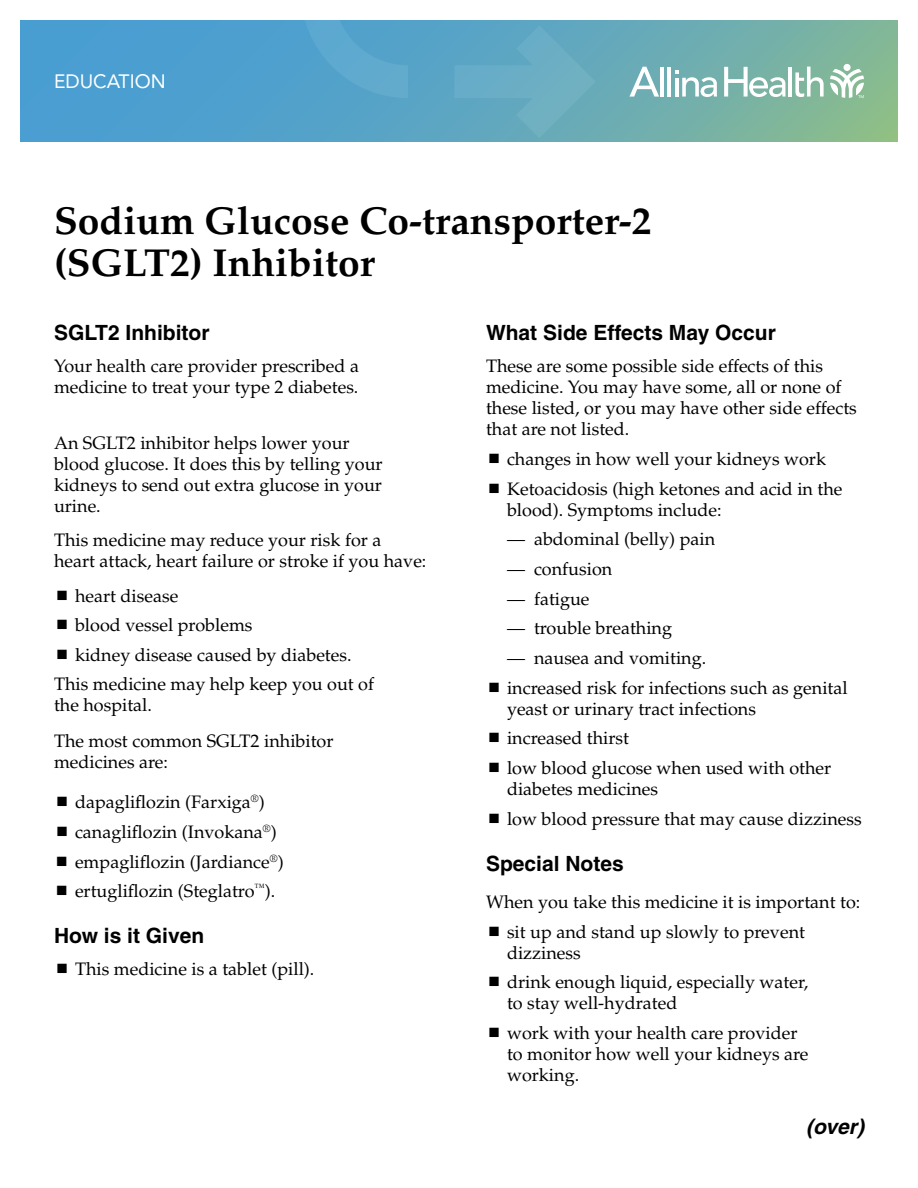
<style>
.page{position:relative;width:918px;height:1188px;background:#fff}
.page>*{position:absolute;margin:0;border:0;box-sizing:border-box;transform-origin:0 0}
.t1{font:700 39px/42px "Palatino";color:#000}
.t2{font:700 21px "Helvetica";color:#000}
.t3{font:italic 700 21px "Helvetica";color:#000}
.t4{font:19.2px "Avenir LT Std";color:#fff}
.t5{font:18px/21px "Palatino";color:#000}
</style>
<div class="page">
<svg style="left:20px;top:20px;width:878px;height:122px;background:#5fa7bc"></svg>
<svg style="left:830px;top:69px;width:34px;height:29px"></svg>
<div style="left:844px;top:64px;width:7px;height:7px;background:#fff;border-radius:50%"></div>
<hr style="left:660px;top:67px;width:4px;height:30px;background:#fff">
<hr style="left:667px;top:67px;width:4px;height:30px;background:#fff">
<hr style="left:789px;top:67px;width:3px;height:30px;background:#fff">
<svg style="left:795px;top:67px;width:29px;height:30px"></svg>
<svg style="left:675px;top:71px;width:42px;height:26px"></svg>
<svg style="left:629px;top:67px;width:30px;height:30px"></svg>
<svg style="left:724px;top:67px;width:62px;height:30px"></svg>
<svg style="left:454px;top:25px;width:142px;height:113px;background:#65aac1"></svg>
<svg style="left:301px;top:20px;width:127px;height:78px;background:#57a4cb"></svg>
<p class="t4" style="left:54px;top:70px;width:113px">EDUCATION</p>
<h1 class="t1" style="left:54px;top:200px;width:599px">Sodium Glucose Co-transporter-2 (SGLT2) Inhibitor</h1>
<p class="t2" style="left:54px;top:320px;width:157px">SGLT2 Inhibitor</p>
<p class="t5" style="left:54px;top:356px;width:307px">Your health care provider prescribed a medicine to treat your type 2 diabetes.</p>
<p class="t5" style="left:54px;top:432px;width:330px">An SGLT2 inhibitor helps lower your blood glucose. It does this by telling your kidneys to send out extra glucose in your urine.</p>
<p class="t5" style="left:54px;top:530px;width:374px">This medicine may reduce your risk for a heart attack, heart failure or stroke if you have:</p>
<p class="t5" style="left:75px;top:585px;width:105px">heart disease</p>
<p class="t5" style="left:75px;top:615px;width:179px">blood vessel problems</p>
<p class="t5" style="left:75px;top:645px;width:278px">kidney disease caused by diabetes.</p>
<p class="t5" style="left:54px;top:674px;width:322px">This medicine may help keep you out of</p>
<p class="t5" style="left:54px;top:688px;width:281px;line-height:35.4px">the hospital.<br>The most common SGLT2 inhibitor</p>
<p class="t5" style="left:54px;top:752px;width:116px">medicines are:</p>
<p class="t5" style="left:75px;top:788px;width:210px;line-height:29.5px">dapagliflozin (Farxiga<sup>®</sup>) canagliflozin (Invokana<sup>®</sup>) empagliflozin (Jardiance<sup>®</sup>) ertugliflozin (Steglatro<sup>™</sup>).</p>
<p class="t2" style="left:54px;top:923px;width:152px">How is it Given</p>
<p class="t5" style="left:75px;top:959px;width:241px">This medicine is a tablet (pill).</p>
<p class="t2" style="left:486px;top:320px;width:291px">What Side Effects May Occur</p>
<p class="t5" style="left:486px;top:356px;width:372px">These are some possible side effects of this medicine. You may have some, all or none of these listed, or you may have other side effects that are not listed.</p>
<p class="t5" style="left:507px;top:444px;width:337px;line-height:29.7px">changes in how well your kidneys work<br>Ketoacidosis (high ketones and acid in the</p>
<p class="t5" style="left:507px;top:499px;width:216px">blood). Symptoms include:</p>
<p class="t5" style="left:507px;top:529px;width:210px">— abdominal (belly) pain</p>
<p class="t5" style="left:507px;top:559px;width:107px">— confusion</p>
<p class="t5" style="left:507px;top:588px;width:84px">— fatigue</p>
<p class="t5" style="left:507px;top:618px;width:167px">— trouble breathing</p>
<p class="t5" style="left:507px;top:643px;width:342px;line-height:29.7px">— nausea and vomiting.<br>increased risk for infections such as genital</p>
<p class="t5" style="left:507px;top:694px;width:326px;line-height:29.7px">yeast or urinary tract infections increased thirst<br>low blood glucose when used with other</p>
<p class="t5" style="left:507px;top:774px;width:356px;line-height:29.7px">diabetes medicines<br>low blood pressure that may cause dizziness</p>
<p class="t2" style="left:486px;top:850px;width:139px">Special Notes</p>
<p class="t5" style="left:507px;top:887px;width:355px;line-height:30px;text-indent:-21px">When you take this medicine it is important to: sit up and stand up slowly to prevent</p>
<p class="t5" style="left:507px;top:938px;width:303px;line-height:29.7px">dizziness<br>drink enough liquid, especially water,</p>
<p class="t5" style="left:507px;top:989px;width:292px;line-height:29.7px">to stay well-hydrated<br>work with your health care provider</p>
<p class="t5" style="left:507px;top:1044px;width:303px">to monitor how well your kidneys are working.</p>
<p class="t3" style="left:806px;top:1114px;width:59px">(over)</p>
</div>
